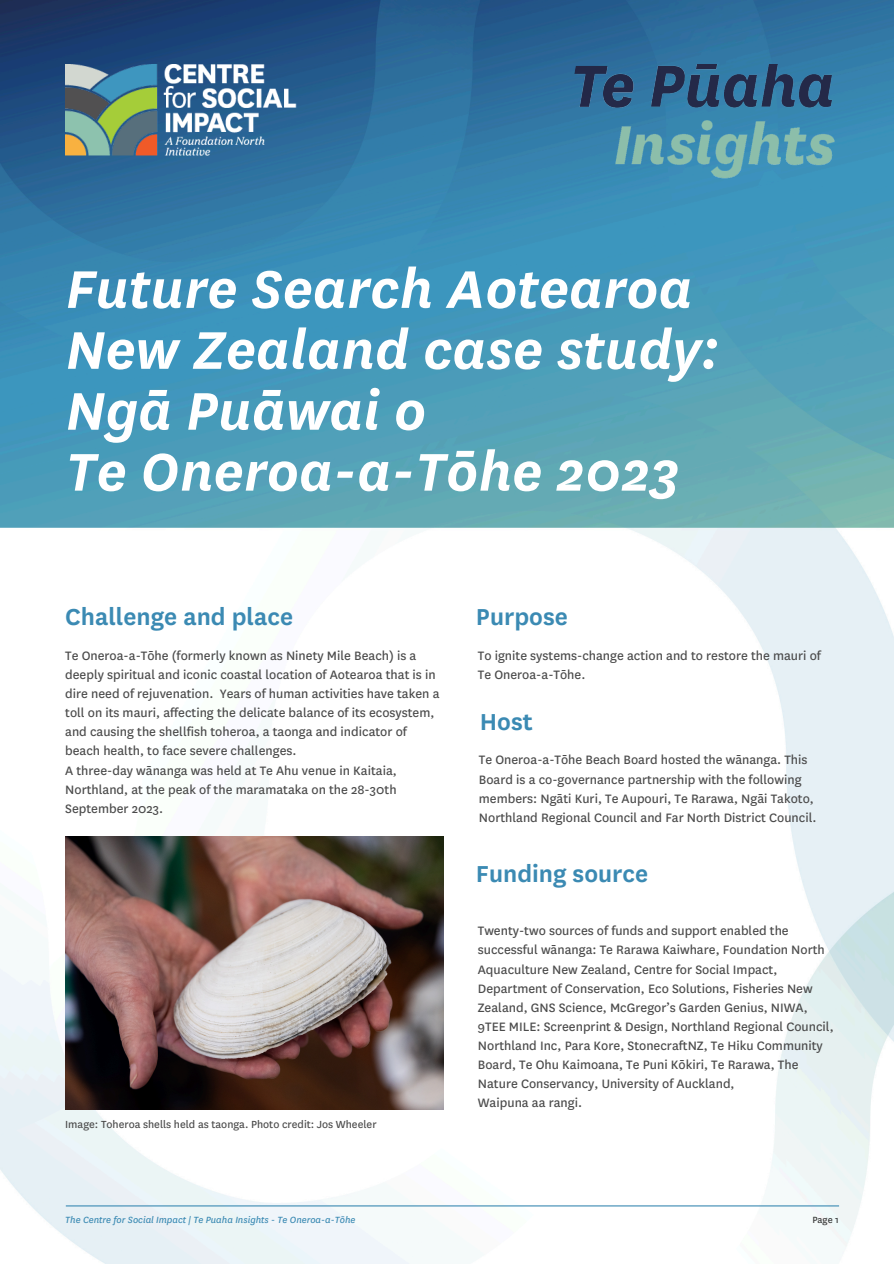
<style>
.page{position:relative;width:894px;height:1264px;background:#fff}
.page>*{position:absolute;margin:0;border:0;box-sizing:border-box;transform-origin:0 0}
.t1{font:italic 600 61.95px/60.9px "National";color:#fff}
.t2{font:600 27px "National";color:#3b8ab3}
.t3{font:14.25px/19.2px "National";color:#4b4b4b}
.t4{font:12px "National";color:#4b4b4b}
.t5{font:italic 10.5px "National";color:#3b8ab3}
.t6{font:10.5px "National";color:#343434}
</style>
<div class="page">
<img style="left:0;top:0;width:893px;height:1263px">
<img style="left:530px;top:64px;width:363px;height:139px">
<hr style="left:66px;top:1205px;width:772px;height:1px;background:#3b8ab3">
<img style="left:65px;top:64px;width:231px;height:92px">
<img style="left:66px;top:836px;width:377px;height:273px">
<p class="t1" style="left:66px;top:259px;width:654px">Future Search Aotearoa<br>New Zealand case study:<br>Ngā Puāwai o<br>Te Oneroa-a-Tōhe 2023</p>
<p class="t2" style="left:65px;top:602px;width:229px">Challenge and place</p>
<p class="t3" style="left:65px;top:646px;width:375px">Te Oneroa-a-Tōhe (formerly known as Ninety Mile Beach) is a deeply spiritual and iconic coastal location of Aotearoa that is in dire need of rejuvenation. Years of human activities have taken a toll on its mauri, affecting the delicate balance of its ecosystem, and causing the shellfish toheroa, a taonga and indicator of beach health, to face severe challenges.<br>A three-day wānanga was held at Te Ahu venue in Kaitaia, Northland, at the peak of the maramataka on the 28-30th September 2023.</p>
<h2 class="t4" style="left:65px;top:1117px;width:313px">Image: Toheroa shells held as taonga. Photo credit: Jos Wheeler</h2>
<h3 class="t2" style="left:476px;top:602px;width:93px">Purpose</h3>
<p class="t3" style="left:477px;top:646px;width:344px">To ignite systems-change action and to restore the mauri of<br>Te Oneroa-a-Tōhe.</p>
<h4 class="t2" style="left:479px;top:706px;width:54px">Host</h4>
<h2 class="t3" style="left:478px;top:750px;width:339px">Te Oneroa-a-Tōhe Beach Board hosted the wānanga. This Board is a co-governance partnership with the following members: Ngāti Kuri, Te Aupouri, Te Rarawa, Ngāi Takoto, Northland Regional Council and Far North District Council.</h2>
<h3 class="t2" style="left:476px;top:859px;width:174px">Funding source</h3>
<h2 class="t3" style="left:477px;top:921px;width:357px">Twenty-two sources of funds and support enabled the successful wānanga: Te Rarawa Kaiwhare, Foundation North Aquaculture New Zealand, Centre for Social Impact, Department of Conservation, Eco Solutions, Fisheries New Zealand, GNS Science, McGregor’s Garden Genius, NIWA, 9TEE MILE: Screenprint &amp; Design, Northland Regional Council,</h2>
<h3 class="t3" style="left:477px;top:1036px;width:346px">Northland Inc, Para Kore, StonecraftNZ, Te Hiku Community Board, Te Ohu Kaimoana, Te Puni Kōkiri, Te Rarawa, The Nature Conservancy, University of Auckland,<br>Waipuna aa rangi.</h3>
<h1 class="t5" style="left:65px;top:1213px;width:292px">The Centre for Social Impact | Te Puaha Insights - Te Oneroa-a-Tōhe</h1>
<h2 class="t6" style="left:812px;top:1213px;width:28px">Page 1</h2>
</div>
